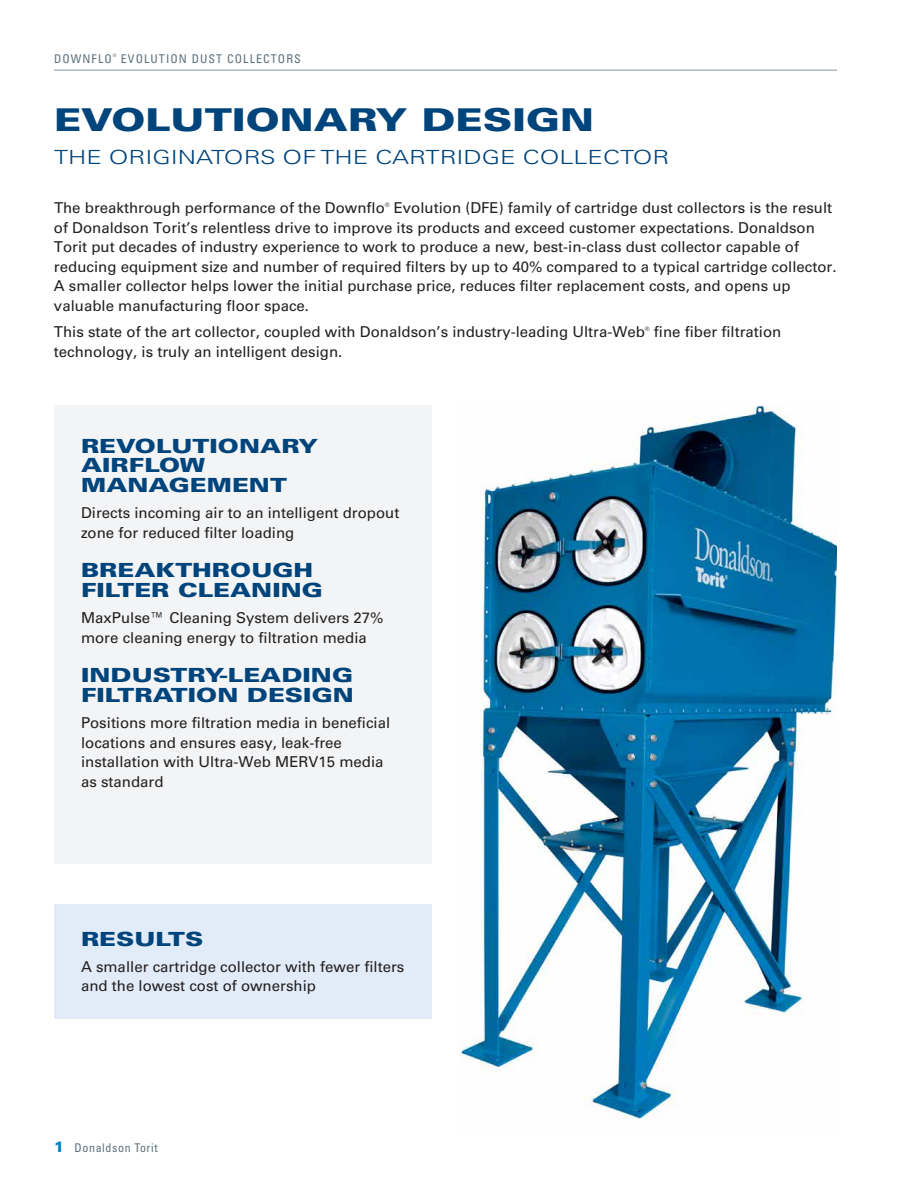
<style>
.page{position:relative;width:918px;height:1188px;background:#fff}
.page>*{position:absolute;margin:0;border:0;box-sizing:border-box;transform-origin:0 0}
.t1{font:900 31.5px "Univers LT Std";color:#00447c;scale:1.3 1}
.t2{font:900 19.5px/19.5px "Univers LT Std";color:#00447c;scale:1.3 1}
.t3{font:300 19.5px "Univers LT Std";color:#00447c;scale:1.3 1}
.t4{font:15px/19.5px "Univers LT Std";color:#231f20}
.t5{font:condensed 12px "Univers LT Std";letter-spacing:.09em;color:#5d707c}
.t6{font:condensed 12px "Univers LT Std";letter-spacing:.05em;color:#5d707c}
.t7{font:6px "Univers LT Std";color:#231f20}
.t8{font:condensed 4.8px "Univers LT Std";color:#5d707c}
.s1{font-weight:900;font-stretch:normal;font-size:15px;color:#0082c7}
</style>
<div class="page">
<hr style="left:54px;top:69px;width:783px;height:2px;background:#aeb9c0">
<img style="left:459px;top:405px;width:378px;height:714px">
<div style="left:54px;top:405px;width:378px;height:459px;background:#f3f4f5"></div>
<div style="left:54px;top:904px;width:378px;height:115px;background:#e2ecf8"></div>
<p class="t5" style="left:54px;top:51px;width:59px">DOWNFLO</p>
<p class="t8" style="left:113px;top:53px;width:5px">®</p>
<p class="t5" style="left:121px;top:51px;width:181px">EVOLUTION DUST COLLECTORS</p>
<h1 class="t1" style="left:54px;top:100px;width:417px">EVOLUTIONARY DESIGN</h1>
<h2 class="t3" style="left:54px;top:145px;width:475px">THE ORIGINATORS OF THE CARTRIDGE COLLECTOR</h2>
<p class="t4" style="left:54px;top:198px;width:332px">The breakthrough performance of the Downflo</p>
<p class="t7" style="left:385px;top:201px;width:6px">®</p>
<p class="t4" style="left:54px;top:198px;width:784px;text-indent:340px">Evolution (DFE) family of cartridge dust collectors is the result of Donaldson Torit’s relentless drive to improve its products and exceed customer expectations. Donaldson Torit put decades of industry experience to work to produce a new, best-in-class dust collector capable of reducing equipment size and number of required filters by up to 40% compared to a typical cartridge collector.<br>A smaller collector helps lower the initial purchase price, reduces filter replacement costs, and opens up valuable manufacturing floor space.</p>
<p class="t4" style="left:54px;top:322px;width:592px">This state of the art collector, coupled with Donaldson’s industry-leading Ultra-Web</p>
<p class="t7" style="left:645px;top:325px;width:6px">®</p>
<p class="t4" style="left:654px;top:322px;width:129px">fine fiber filtration</p>
<p class="t4" style="left:54px;top:342px;width:290px">technology, is truly an intelligent design.</p>
<h2 class="t2" style="left:81px;top:436px;width:184px">REVOLUTIONARY<br>AIRFLOW<br>MANAGEMENT</h2>
<p class="t4" style="left:81px;top:503px;width:320px">Directs incoming air to an intelligent dropout zone for reduced filter loading</p>
<h2 class="t2" style="left:81px;top:560px;width:188px">BREAKTHROUGH<br>FILTER CLEANING</h2>
<p class="t4" style="left:81px;top:608px;width:304px">MaxPulse™ Cleaning System delivers 27% more cleaning energy to filtration media</p>
<h2 class="t2" style="left:81px;top:665px;width:211px">INDUSTRY-LEADING<br>FILTRATION DESIGN</h2>
<p class="t4" style="left:81px;top:713px;width:311px">Positions more filtration media in beneficial locations and ensures easy, leak-free installation with Ultra-Web MERV15 media as standard</p>
<h2 class="t2" style="left:81px;top:929px;width:96px">RESULTS</h2>
<p class="t4" style="left:81px;top:957px;width:325px">A smaller cartridge collector with fewer filters and the lowest cost of ownership</p>
<p class="t6" style="left:54px;top:1140px;width:105px"><span class="s1">1</span> Donaldson Torit</p>
</div>
